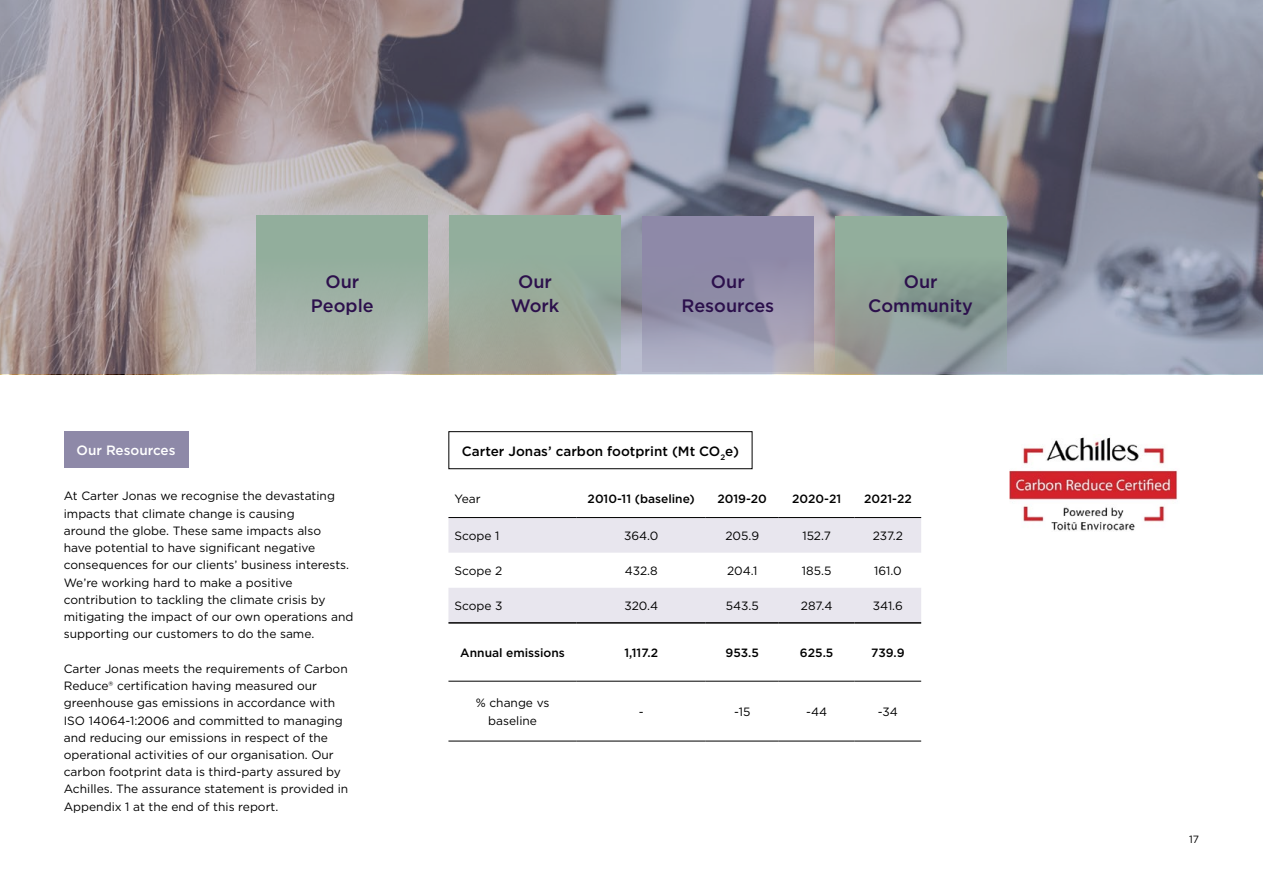
<style>
.page{position:relative;width:1263px;height:893px;background:#fff}
.page>*{position:absolute;margin:0;border:0;box-sizing:border-box;transform-origin:0 0}
.t1{font:500 18px/24px "Gotham";color:#2c104c;text-align:center}
.t2{font:500 13.5px "Gotham";color:#000}
.t3{font:500 13.5px "Gotham";color:#fff}
.t4{font:12px/17.2px "Gotham";color:#000}
.t5{font:500 12px "Gotham";color:#000}
.t6{font:10.5px "Gotham";color:#000}
</style>
<div class="page">
<svg style="left:0;top:0;width:1263px;height:374px;background:#97929c"></svg>
<div style="left:64px;top:431px;width:124px;height:37px;background:#8e89a8"></div>
<img style="left:1009px;top:437px;width:169px;height:94px">
<div style="left:448px;top:431px;width:304px;height:38px;border:1px solid #000"></div>
<svg style="left:448px;top:518px;width:473px;height:104px;fill:#e8e6ee"></svg>
<hr style="left:448px;top:517px;width:129px;height:1px;background:#000">
<hr style="left:577px;top:517px;width:129px;height:1px;background:#000">
<hr style="left:706px;top:517px;width:73px;height:1px;background:#000">
<hr style="left:779px;top:517px;width:75px;height:1px;background:#000">
<hr style="left:854px;top:517px;width:67px;height:1px;background:#000">
<hr style="left:448px;top:681px;width:129px;height:1px;background:#000">
<hr style="left:577px;top:681px;width:129px;height:1px;background:#000">
<hr style="left:706px;top:681px;width:73px;height:1px;background:#000">
<hr style="left:779px;top:681px;width:75px;height:1px;background:#000">
<hr style="left:854px;top:681px;width:67px;height:1px;background:#000">
<hr style="left:448px;top:741px;width:129px;height:1px;background:#000">
<hr style="left:577px;top:741px;width:129px;height:1px;background:#000">
<hr style="left:706px;top:741px;width:73px;height:1px;background:#000">
<hr style="left:779px;top:741px;width:75px;height:1px;background:#000">
<hr style="left:854px;top:741px;width:67px;height:1px;background:#000">
<hr style="left:448px;top:622px;width:129px;height:2px;background:#000">
<hr style="left:577px;top:622px;width:129px;height:2px;background:#000">
<hr style="left:706px;top:622px;width:73px;height:2px;background:#000">
<hr style="left:779px;top:622px;width:75px;height:2px;background:#000">
<hr style="left:854px;top:622px;width:67px;height:2px;background:#000">
<svg style="left:835px;top:216px;width:171px;height:156px;background:#8fa299"></svg>
<div style="left:257px;top:216px;width:171px;height:155px;background:linear-gradient(to bottom,#8bac97,#b2b6b3)"></div>
<div style="left:449px;top:215px;width:172px;height:155px;background:#92ae9c"></div>
<svg style="left:642px;top:216px;width:172px;height:156px;background:#9794ae"></svg>
<h1 class="t1" style="left:311px;top:270px;width:64px">Our<br>People</h1>
<h1 class="t1" style="left:511px;top:270px;width:50px">Our<br>Work</h1>
<h1 class="t1" style="left:868px;top:270px;width:106px">Our<br>Community</h1>
<h1 class="t1" style="left:681px;top:270px;width:94px">Our<br>Resources</h1>
<p class="t3" style="left:77px;top:441px;width:101px">Our Resources</p>
<p class="t4" style="left:64px;top:487px;width:291px">At Carter Jonas we recognise the devastating impacts that climate change is causing<br>around the globe. These same impacts also<br>have potential to have significant negative consequences for our clients’ business interests.<br>We’re working hard to make a positive contribution to tackling the climate crisis by mitigating the impact of our own operations and supporting our customers to do the same.</p>
<p class="t4" style="left:64px;top:660px;width:286px">Carter Jonas meets the requirements of Carbon Reduce® certification having measured our greenhouse gas emissions in accordance with ISO 14064-1:2006 and committed to managing and reducing our emissions in respect of the operational activities of our organisation. Our carbon footprint data is third-party assured by Achilles. The assurance statement is provided in Appendix 1 at the end of this report.</p>
<p class="t2" style="left:462px;top:442px;width:278px">Carter Jonas’ carbon footprint (Mt CO<sub>2</sub>e)</p>
<p class="t4" style="left:454px;top:490px;width:28px">Year</p>
<p class="t5" style="left:588px;top:491px;width:109px">2010-11 (baseline)</p>
<p class="t5" style="left:717px;top:491px;width:51px">2019-20</p>
<p class="t5" style="left:792px;top:491px;width:50px">2020-21</p>
<p class="t5" style="left:864px;top:491px;width:49px">2021-22</p>
<p class="t4" style="left:454px;top:527px;width:47px">Scope 1</p>
<p class="t4" style="left:624px;top:527px;width:36px">364.0</p>
<p class="t4" style="left:725px;top:527px;width:35px">205.9</p>
<p class="t4" style="left:802px;top:527px;width:30px">152.7</p>
<p class="t4" style="left:873px;top:527px;width:32px">237.2</p>
<p class="t4" style="left:454px;top:562px;width:49px">Scope 2</p>
<p class="t4" style="left:625px;top:562px;width:35px">432.8</p>
<p class="t4" style="left:727px;top:562px;width:32px">204.1</p>
<p class="t4" style="left:802px;top:562px;width:31px">185.5</p>
<p class="t4" style="left:874px;top:562px;width:29px">161.0</p>
<p class="t4" style="left:454px;top:597px;width:50px">Scope 3</p>
<p class="t4" style="left:624px;top:597px;width:35px">320.4</p>
<p class="t4" style="left:726px;top:597px;width:35px">543.5</p>
<p class="t4" style="left:801px;top:597px;width:33px">287.4</p>
<p class="t4" style="left:873px;top:597px;width:32px">341.6</p>
<p class="t5" style="left:460px;top:645px;width:106px">Annual emissions</p>
<p class="t5" style="left:624px;top:645px;width:35px">1,117.2</p>
<p class="t5" style="left:726px;top:645px;width:35px">953.5</p>
<p class="t5" style="left:800px;top:645px;width:35px">625.5</p>
<p class="t5" style="left:871px;top:645px;width:35px">739.9</p>
<p class="t4" style="left:476px;top:694px;width:75px;text-align:center">% change vs baseline</p>
<p class="t4" style="left:639px;top:703px;width:6px">-</p>
<p class="t4" style="left:734px;top:703px;width:18px">-15</p>
<p class="t4" style="left:806px;top:703px;width:22px">-44</p>
<p class="t4" style="left:878px;top:703px;width:22px">-34</p>
<p class="t6" style="left:1189px;top:833px;width:12px">17</p>
</div>
